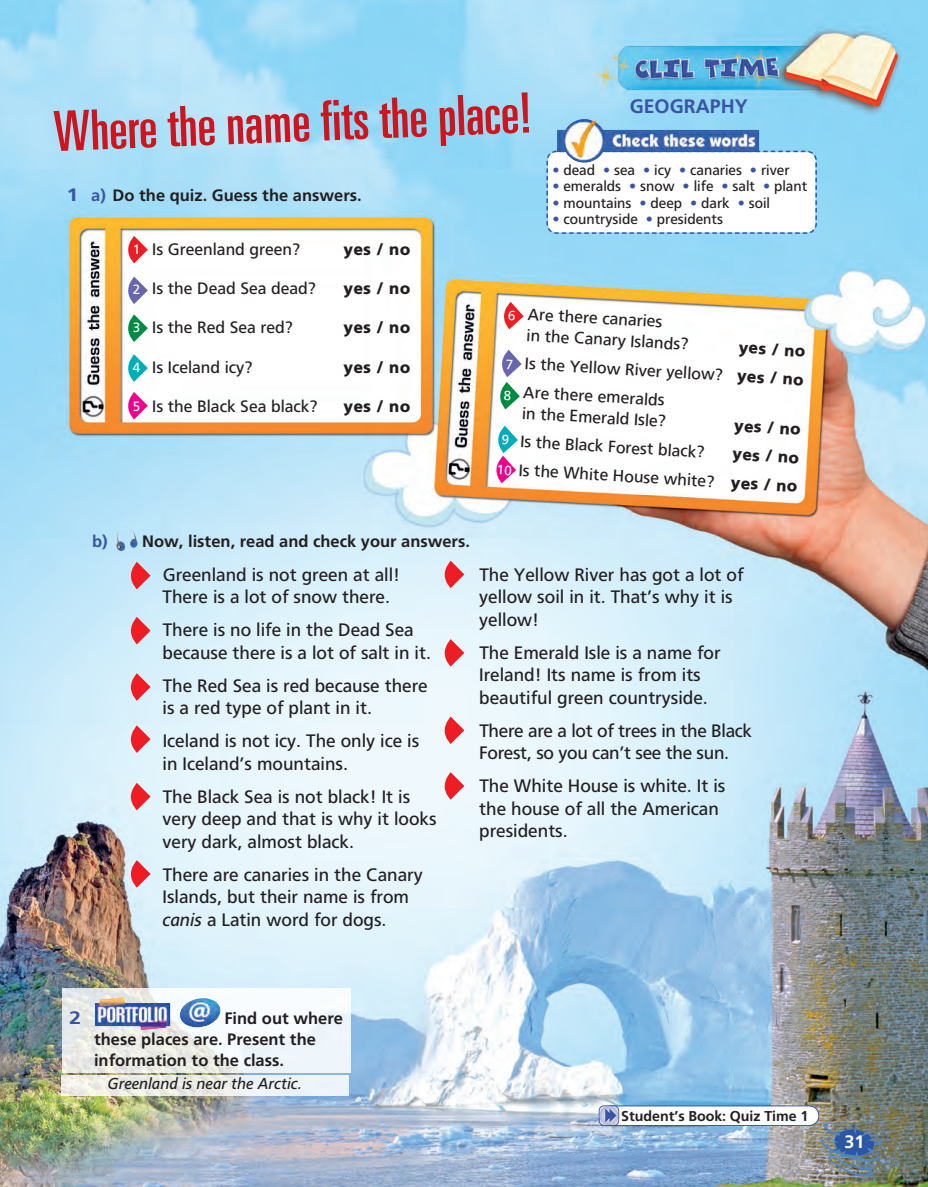
<style>
.page{position:relative;width:928px;height:1187px;background:#fff}
.page>*{position:absolute;margin:0;border:0;box-sizing:border-box;transform-origin:0 0}
.t1{font:ultra-condensed 55.5px "Univers LT Std";color:#cd151d}
.t2{font:700 19.5px "PF Catalog";color:#3954a4}
.t3{font:18px/22.5px "PF Catalog";color:#231f20}
.t4{font:700 18px "PF Catalog";color:#fff}
.t5{font:700 18px "PF Catalog";color:#3954a4;scale:1.2 1}
.t6{font:16.5px/28px "PF Catalog";color:#231f20}
.t7{font:700 16.5px/21px "PF Catalog";color:#231f20}
.t8{font:900 16.5px "PF Catalog";color:#231f20}
.t9{font:italic 15.75px "PF Catalog";color:#231f20}
.t10{font:14.25px "PF Catalog";color:#231f20}
.t11{font:700 14.25px "PF Catalog";letter-spacing:-.005em;color:#231f20}
.t12{font:13.5px "PF Catalog";color:#fff}
.s1{font-size:18px;color:#3954a4}
.s2{color:#3954a4}
.s3{font-weight:900}
.s4{font-style:italic}
</style>
<div class="page">
<img style="left:0;top:0;width:928px;height:1186px">
<img style="left:116px;top:536px;width:15px;height:15px">
<img style="left:61px;top:1075px;width:287px;height:20px">
<img style="left:63px;top:987px;width:287px;height:85px">
<img style="left:180px;top:997px;width:41px;height:30px">
<img style="left:95px;top:996px;width:75px;height:34px">
<img style="left:599px;top:1105px;width:286px;height:70px">
<svg style="left:546px;top:150px;width:272px;height:84px"></svg>
<img style="left:557px;top:118px;width:203px;height:45px">
<svg style="left:128px;top:236px;width:20px;height:27px"></svg>
<svg style="left:128px;top:276px;width:20px;height:28px"></svg>
<svg style="left:128px;top:314px;width:20px;height:28px"></svg>
<svg style="left:128px;top:354px;width:20px;height:27px"></svg>
<svg style="left:128px;top:392px;width:20px;height:27px"></svg>
<svg style="left:131px;top:561px;width:20px;height:28px"></svg>
<svg style="left:131px;top:616px;width:20px;height:28px"></svg>
<svg style="left:131px;top:673px;width:20px;height:27px"></svg>
<svg style="left:131px;top:725px;width:20px;height:27px"></svg>
<svg style="left:131px;top:782px;width:20px;height:28px"></svg>
<svg style="left:131px;top:860px;width:20px;height:27px"></svg>
<svg style="left:445px;top:560px;width:19px;height:28px"></svg>
<svg style="left:445px;top:639px;width:19px;height:27px"></svg>
<svg style="left:445px;top:716px;width:19px;height:27px"></svg>
<svg style="left:445px;top:772px;width:19px;height:27px"></svg>
<svg style="left:504px;top:302px;width:20px;height:27px"></svg>
<svg style="left:500px;top:350px;width:22px;height:59px"></svg>
<svg style="left:496px;top:425px;width:22px;height:58px"></svg>
<p class="t1" style="left:52px;top:98px;width:480px;rotate:-2deg">Where the name fits the place!</p>
<p class="t7" style="left:67px;top:186px;width:297px"><span class="s1">1</span> <span class="s2">a)</span> Do the quiz. Guess the answers.</p>
<p class="t2" style="left:630px;top:99px;width:120px">GEOGRAPHY</p>
<p class="t10" style="left:552px;top:164px;width:239px"><span class="s2">•</span> dead <span class="s2">•</span> sea <span class="s2">•</span> icy <span class="s2">•</span> canaries <span class="s2">•</span> river</p>
<p class="t10" style="left:552px;top:180px;width:256px"><span class="s2">•</span> emeralds <span class="s2">•</span> snow <span class="s2">•</span> life <span class="s2">•</span> salt <span class="s2">•</span> plant</p>
<p class="t10" style="left:552px;top:197px;width:219px"><span class="s2">•</span> mountains <span class="s2">•</span> deep <span class="s2">•</span> dark <span class="s2">•</span> soil</p>
<p class="t10" style="left:552px;top:213px;width:172px"><span class="s2">•</span> countryside <span class="s2">•</span> presidents</p>
<p class="t12" style="left:133px;top:244px;width:9px">1</p>
<p class="t12" style="left:133px;top:283px;width:9px">2</p>
<p class="t12" style="left:133px;top:322px;width:9px">3</p>
<p class="t12" style="left:133px;top:362px;width:9px">4</p>
<p class="t12" style="left:133px;top:400px;width:9px">5</p>
<p class="t6" style="left:152px;top:236px;width:150px">Is Greenland green?</p>
<p class="t8" style="left:344px;top:242px;width:68px">yes / no</p>
<p class="t6" style="left:152px;top:275px;width:165px">I s the Dead Sea dead?</p>
<p class="t8" style="left:344px;top:281px;width:68px">yes / no</p>
<p class="t6" style="left:152px;top:315px;width:142px">Is the Red Sea red?</p>
<p class="t8" style="left:344px;top:321px;width:68px">yes / no</p>
<p class="t6" style="left:152px;top:354px;width:102px">Is Iceland icy?</p>
<p class="t8" style="left:344px;top:360px;width:68px">yes / no</p>
<p class="t6" style="left:152px;top:393px;width:167px">Is the Black Sea black?</p>
<p class="t8" style="left:344px;top:399px;width:68px">yes / no</p>
<p class="t6" style="left:528px;top:305px;width:164px;line-height:21.1px;rotate:3deg">Are there canaries<br>in the Canary Islands?</p>
<p class="t6" style="left:527px;top:323px;width:281px;text-align:justify;text-indent:213px;rotate:3deg"><span class="s3">yes / no </span>Is the Yellow River yellow? <span class="s3">yes / no </span>Are there emeralds</p>
<p class="t6" style="left:523px;top:400px;width:146px;rotate:3deg">in the Emerald Isle?</p>
<p class="t8" style="left:735px;top:418px;width:68px;rotate:3deg">yes / no</p>
<p class="t6" style="left:521px;top:429px;width:186px;rotate:3deg">Is the Black Forest black?</p>
<p class="t6" style="left:521px;top:430px;width:281px;text-align:right;rotate:3deg"><span class="s3">yes / no<br></span>Is the White House white? <span class="s3">yes / no</span></p>
<p class="t7" style="left:92px;top:532px;width:379px"><span class="s2">b)</span> Now, listen, read and check your answers.</p>
<p class="t3" style="left:163px;top:564px;width:239px">Greenland is not green at all!<br>There is a lot of snow there.</p>
<p class="t3" style="left:163px;top:620px;width:270px">There is no life in the Dead Sea because there is a lot of salt in it.</p>
<p class="t3" style="left:163px;top:675px;width:267px">The Red Sea is red because there is a red type of plant in it.</p>
<p class="t3" style="left:163px;top:731px;width:258px">Iceland is not icy. The only ice is in Iceland’s mountains.</p>
<p class="t3" style="left:163px;top:786px;width:276px">The Black Sea is not black! It is very deep and that is why it looks very dark, almost black.</p>
<p class="t3" style="left:163px;top:864px;width:262px">There are canaries in the Canary<br>Islands, but their name is from <span class="s4">canis</span> a Latin word for dogs.</p>
<p class="t3" style="left:479px;top:564px;width:266px">The Yellow River has got a lot of yellow soil in it. That’s why it is yellow!</p>
<p class="t3" style="left:479px;top:642px;width:243px">The Emerald Isle is a name for<br>Ireland! Its name is from its beautiful green countryside.</p>
<p class="t3" style="left:479px;top:720px;width:274px">There are a lot of trees in the Black<br>Forest, so you can’t see the sun.</p>
<p class="t3" style="left:479px;top:776px;width:248px">The White House is white. It is the house of all the American presidents.</p>
<p class="t5" style="left:69px;top:1010px;width:12px">2</p>
<p class="t7" style="left:94px;top:1008px;width:251px;text-indent:130px">Find out where these places are. Present the information to the class.</p>
<p class="t9" style="left:108px;top:1076px;width:196px">Greenland is near the Arctic.</p>
<p class="t11" style="left:621px;top:1109px;width:189px">Student’s Book: Quiz Time 1</p>
<p class="t4" style="left:845px;top:1133px;width:22px">31</p>
</div>
